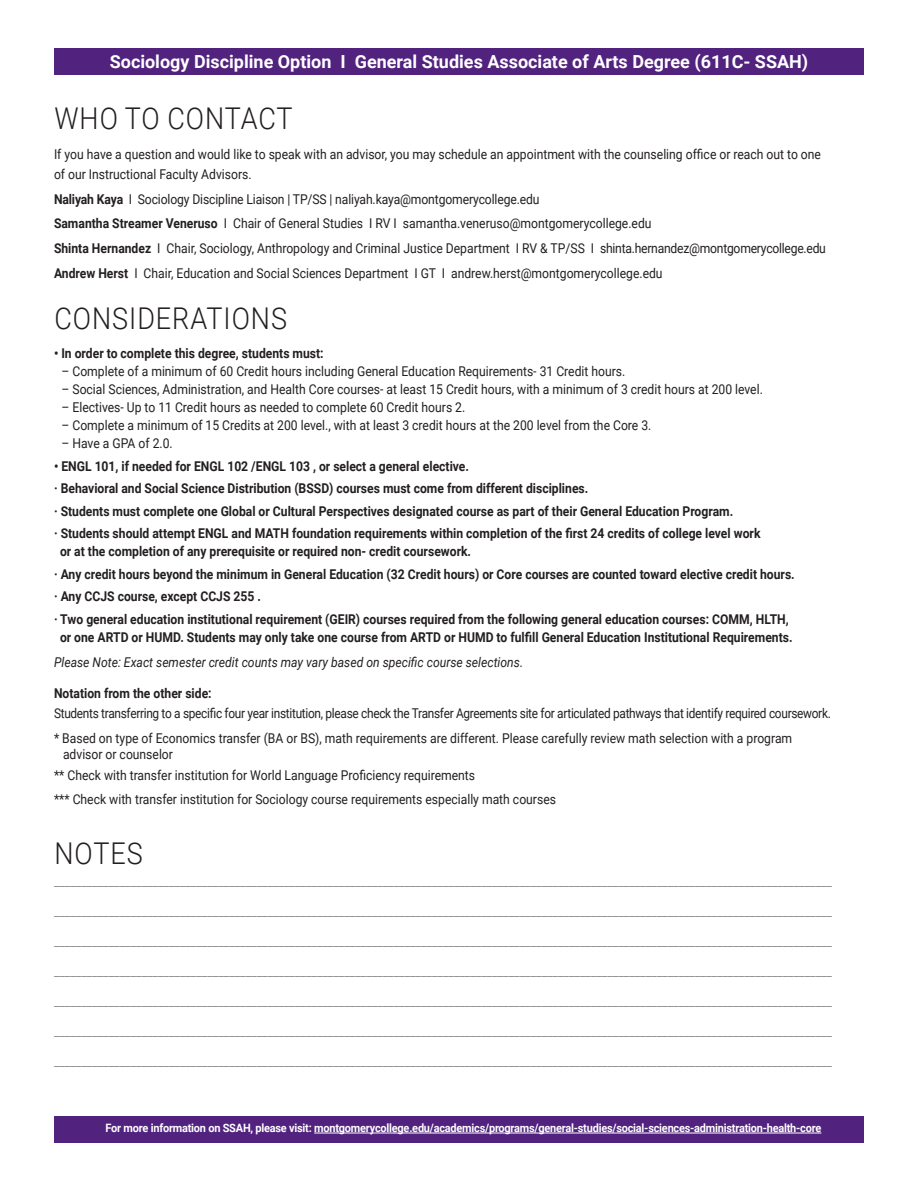
<style>
.page{position:relative;width:918px;height:1188px;background:#fff}
.page>*{position:absolute;margin:0;border:0;box-sizing:border-box;transform-origin:0 0}
.t1{font:300 30px "Roboto";letter-spacing:.035em;color:#231f20;scale:.9 1}
.t2{font:700 18px "Roboto";color:#fff}
.t3{font:13.5px/20.2px "Roboto";color:#231f20;scale:.9 1}
.t4{font:13.5px "Roboto";color:#939598;scale:.9 1}
.t5{font:700 13.5px/18px "Roboto";color:#231f20;scale:.9 1}
.t6{font:13.5px/20.2px "Roboto";letter-spacing:-.025em;color:#231f20;scale:.88 1}
.t7{font:italic 13.5px "Roboto";color:#231f20;scale:.9 1}
.t8{font:700 11.55px "Roboto";letter-spacing:-.02em;color:#fff;scale:.95 1}
.s1{font-weight:700}
</style>
<div class="page">
<div style="left:54px;top:48px;width:810px;height:27px;background:#52227f"></div>
<div style="left:54px;top:1116px;width:810px;height:27px;background:#52227f"></div>
<hr style="left:314px;top:1133px;width:507px;height:1px;background:#fff">
<p class="t2" style="left:110px;top:49px;width:700px">Sociology Discipline Option I General Studies Associate of Arts Degree (611C- SSAH)</p>
<p class="t1" style="left:54px;top:98px;width:266px">WHO TO CONTACT</p>
<p class="t3" style="left:54px;top:143px;width:854px">If you have a question and would like to speak with an advisor, you may schedule an appointment with the counseling office or reach out to one of our Instructional Faculty Advisors.</p>
<p class="t3" style="left:54px;top:188px;width:541px"><span class="s1">Naliyah Kaya</span> I Sociology Discipline Liaison | TP/SS | naliyah.kaya@montgomerycollege.edu</p>
<p class="t3" style="left:54px;top:213px;width:666px"><span class="s1">Samantha Streamer Veneruso</span> I Chair of General Studies I RV I samantha.veneruso@montgomerycollege.edu</p>
<p class="t3" style="left:54px;top:238px;width:859px"><span class="s1">Shinta Hernandez</span> I Chair, Sociology, Anthropology and Criminal Justice Department I RV &amp; TP/SS I shinta.hernandez@montgomerycollege.edu</p>
<p class="t3" style="left:54px;top:262px;width:678px"><span class="s1">Andrew Herst</span> I Chair, Education and Social Sciences Department I GT I andrew.herst@montgomerycollege.edu</p>
<p class="t1" style="left:54px;top:297px;width:260px">CONSIDERATIONS</p>
<p class="t5" style="left:54px;top:344px;width:301px">• In order to complete this degree, students must:</p>
<p class="t3" style="left:62px;top:361px;width:628px">– Complete of a minimum of 60 Credit hours including General Education Requirements- 31 Credit hours.</p>
<p class="t3" style="left:62px;top:379px;width:781px">– Social Sciences, Administration, and Health Core courses- at least 15 Credit hours, with a minimum of 3 credit hours at 200 level.</p>
<p class="t3" style="left:62px;top:397px;width:450px">– Electives- Up to 11 Credit hours as needed to complete 60 Credit hours 2.</p>
<p class="t3" style="left:62px;top:415px;width:657px">– Complete a minimum of 15 Credits at 200 level., with at least 3 credit hours at the 200 level from the Core 3.</p>
<p class="t3" style="left:62px;top:433px;width:125px">– Have a GPA of 2.0.</p>
<p class="t5" style="left:54px;top:456px;width:463px">• ENGL 101, if needed for ENGL 102 /ENGL 103 , or select a general elective.</p>
<p class="t5" style="left:54px;top:479px;width:595px">· Behavioral and Social Science Distribution (BSSD) courses must come from different disciplines.</p>
<p class="t5" style="left:54px;top:501px;width:756px">· Students must complete one Global or Cultural Perspectives designated course as part of their General Education Program.</p>
<p class="t5" style="left:60px;top:524px;width:780px;text-indent:-6px">· Students should attempt ENGL and MATH foundation requirements within completion of the first 24 credits of college level work or at the completion of any prerequisite or required non- credit coursework.</p>
<p class="t5" style="left:54px;top:564px;width:825px">· Any credit hours beyond the minimum in General Education (32 Credit hours) or Core courses are counted toward elective credit hours.</p>
<p class="t5" style="left:54px;top:587px;width:232px">· Any CCJS course, except CCJS 255 .</p>
<p class="t5" style="left:54px;top:609px;width:822px;text-align:center">· Two general education institutional requirement (GEIR) courses required from the following general education courses: COMM, HLTH, or one ARTD or HUMD. Students may only take one course from ARTD or HUMD to fulfill General Education Institutional Requirements.</p>
<p class="t7" style="left:54px;top:653px;width:523px">Please Note: Exact semester credit counts may vary based on specific course selections.</p>
<p class="t6" style="left:54px;top:682px;width:884px"><span class="s1">Notation from the other side:<br></span>Students transferring to a specific four year institution, please check the Transfer Agreements site for articulated pathways that identify required coursework.</p>
<p class="t3" style="left:63px;top:729px;width:812px;line-height:16.5px;text-indent:-9px">* Based on type of Economics transfer (BA or BS), math requirements are different. Please carefully review math selection with a program advisor or counselor</p>
<p class="t3" style="left:54px;top:764px;width:470px">** Check with transfer institution for World Language Proficiency requirements</p>
<p class="t3" style="left:54px;top:788px;width:559px">*** Check with transfer institution for Sociology course requirements especially math courses</p>
<p class="t1" style="left:54px;top:832px;width:100px">NOTES</p>
<p class="t4" style="left:54px;top:872px;width:866px">______________________________________________________________________________________________________________________________________________</p>
<p class="t4" style="left:54px;top:902px;width:866px">______________________________________________________________________________________________________________________________________________</p>
<p class="t4" style="left:54px;top:932px;width:866px">______________________________________________________________________________________________________________________________________________</p>
<p class="t4" style="left:54px;top:962px;width:866px">______________________________________________________________________________________________________________________________________________</p>
<p class="t4" style="left:54px;top:992px;width:866px">______________________________________________________________________________________________________________________________________________</p>
<p class="t4" style="left:54px;top:1022px;width:866px">______________________________________________________________________________________________________________________________________________</p>
<p class="t4" style="left:54px;top:1052px;width:866px">______________________________________________________________________________________________________________________________________________</p>
<p class="t8" style="left:106px;top:1120px;width:755px">For more information on SSAH, please visit: montgomerycollege.edu/academics/programs/general-studies/social-sciences-administration-health-core</p>
</div>
